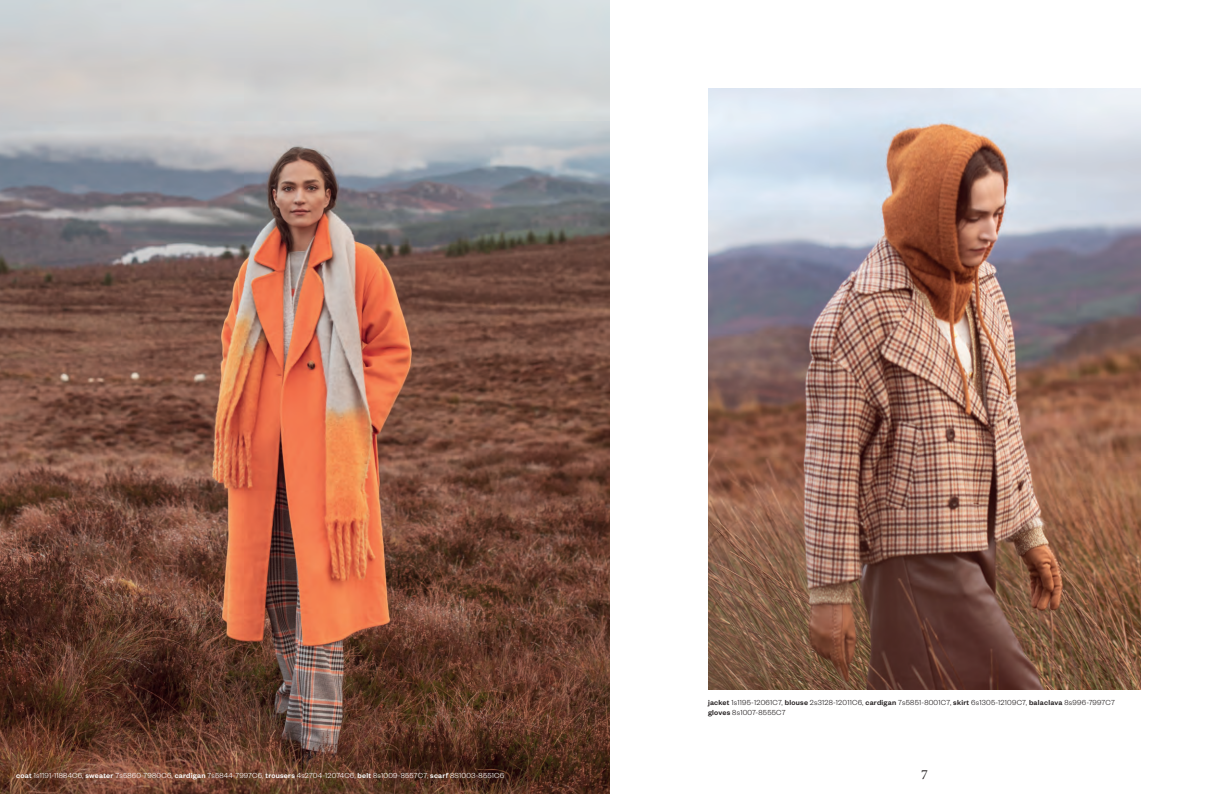
<style>
.page{position:relative;width:1219px;height:794px;background:#fff}
.page>*{position:absolute;margin:0;border:0;box-sizing:border-box;transform-origin:0 0}
.t1{font:14px "Minion Pro";color:#231f20}
.t2{font:300 8px/9.6px "Founders Grotesk";letter-spacing:.03em;color:#231f20}
.t3{font:300 8px "Founders Grotesk";letter-spacing:.03em;color:#fff}
.s1{font-weight:500}
</style>
<div class="page">
<img style="left:0;top:0;width:609px;height:794px">
<img style="left:708px;top:89px;width:432px;height:600px">
<p class="t3" style="left:16px;top:771px;width:489px"><span class="s1">coat</span> 1s1191-11884C6, <span class="s1">sweater</span> 7s5860-7980C6, <span class="s1">cardigan</span> 7s5844-7997C6, <span class="s1">trousers</span> 4s2704-12074C6, <span class="s1">belt</span> 8s1009-8557C7, <span class="s1">scarf</span> 8S1003-8551C6</p>
<p class="t2" style="left:708px;top:697px;width:408px"><span class="s1">jacket</span> 1s1195-12061C7, <span class="s1">blouse</span> 2s3128-12011C6, <span class="s1">cardigan</span> 7s5851-8001C7, <span class="s1">skirt</span> 6s1305-12109C7, <span class="s1">balaclava</span> 8s996-7997C7 <span class="s1">gloves</span> 8s1007-8555C7</p>
<h1 class="t1" style="left:921px;top:765px;width:8px">7</h1>
</div>
